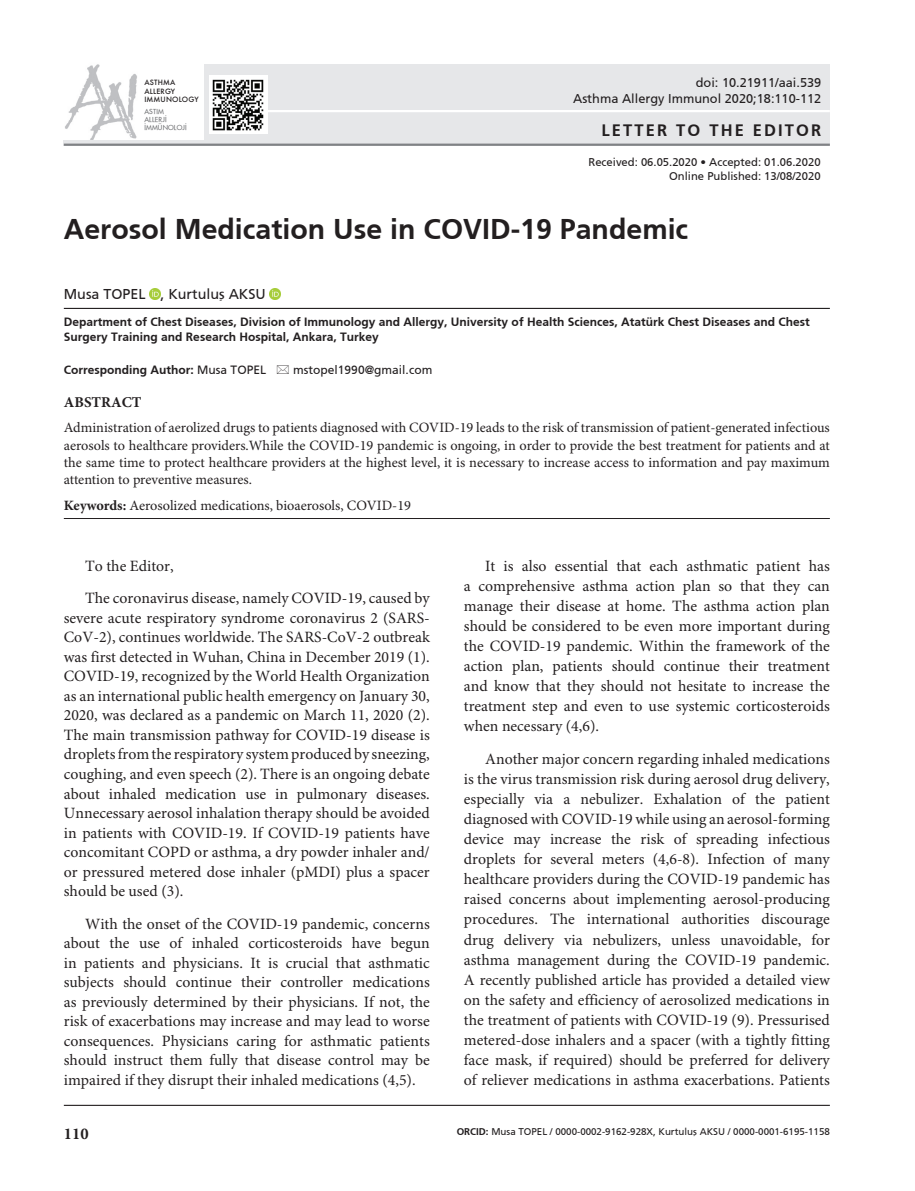
<style>
.page{position:relative;width:915px;height:1191px;background:#fff}
.page>*{position:absolute;margin:0;border:0;box-sizing:border-box;transform-origin:0 0}
.t1{font:700 28.5px "Frutiger";color:#231f20}
.t2{font:700 16.5px "Frutiger";letter-spacing:.13em;color:#231f20}
.t3{font:700 16.5px "Minion Pro";color:#231f20}
.t4{font:15.75px/20.1px "Minion Pro";color:#231f20;text-align:justify}
.t5{font:700 15px "Minion Pro";color:#231f20}
.t6{font:14.25px/17.2px "Minion Pro";color:#231f20;text-align:justify}
.t7{font:14.25px "Frutiger Roman";color:#231f20}
.t8{font:12.75px/16.5px "Frutiger Roman";color:#231f20;text-align:right}
.t9{font:700 12px/14.4px "Frutiger";color:#231f20}
.t10{font:12px "Frutiger Roman";color:#231f20}
.t11{font:11.25px/13.5px "Frutiger Roman";color:#231f20;text-align:right}
.t12{font:9.75px "Frutiger Roman";color:#231f20}
.t13{font:500 7.05px/8.6px "Futura";letter-spacing:.025em;color:#231f20}
.t14{font:6.75px/8.1px "Futura";letter-spacing:.025em;color:#6c6d70}
.s1{font-family:"Frutiger Roman";font-weight:400}
.s2{font-weight:700}
.s3{font-family:"Frutiger";font-weight:700}
</style>
<div class="page">
<div style="left:64px;top:64px;width:765px;height:81px;background:#e6e7e9"></div>
<hr style="left:64px;top:144px;width:765px;height:2px;background:#808285">
<hr style="left:243px;top:110px;width:586px;height:2px;background:#fff">
<img style="left:64px;top:64px;width:139px;height:76px">
<hr style="left:64px;top:1104px;width:765px;height:2px;background:#231f20">
<div style="left:209px;top:76px;width:58px;height:58px;background:#fff"></div>
<img style="left:212px;top:79px;width:52px;height:52px">
<hr style="left:64px;top:518px;width:765px;height:1px;background:#231f20">
<hr style="left:64px;top:308px;width:765px;height:1px;background:#231f20">
<svg style="left:149px;top:288px;width:11px;height:11px"></svg>
<svg style="left:270px;top:288px;width:11px;height:11px"></svg>
<p class="t13" style="left:144px;top:78px;width:56px">ASTHMA<br>ALLERGY<br>IMMUNOLOGY</p>
<p class="t14" style="left:144px;top:107px;width:44px">ASTIM<br>ALLERJİ<br>İMMÜNOLOJİ</p>
<p class="t8" style="left:573px;top:74px;width:250px">doi: 10.21911/aai.539<br>Asthma Allergy Immunol 2020;18:110-112</p>
<p class="t2" style="left:601px;top:120px;width:221px">LETTER TO THE EDITOR</p>
<p class="t11" style="left:588px;top:155px;width:233px">Received: 06.05.2020 • Accepted: 01.06.2020<br>Online Published: 13/08/2020</p>
<h1 class="t1" style="left:64px;top:212px;width:625px">Aerosol Medication Use in COVID-19 Pandemic</h1>
<p class="t7" style="left:64px;top:286px;width:203px">Musa TOPEL , Kurtuluş AKSU</p>
<p class="t9" style="left:64px;top:315px;width:747px">Department of Chest Diseases, Division of Immunology and Allergy, University of Health Sciences, Atatürk Chest Diseases and Chest<br>Surgery Training and Research Hospital, Ankara, Turkey</p>
<p class="t9" style="left:64px;top:362px;width:204px">Corresponding Author: <span class="s1">Musa TOPEL</span></p>
<p class="t10" style="left:293px;top:363px;width:140px">mstopel1990@gmail.com</p>
<p class="t5" style="left:64px;top:391px;width:79px">ABSTRACT</p>
<p class="t6" style="left:64px;top:420px;width:767px">Administration of aerolized drugs to patients diagnosed with COVID-19 leads to the risk of transmission of patient-generated infectious aerosols to healthcare providers.While the COVID-19 pandemic is ongoing, in order to provide the best treatment for patients and at the same time to protect healthcare providers at the highest level, it is necessary to increase access to information and pay maximum attention to preventive measures.</p>
<p class="t6" style="left:64px;top:497px;width:348px"><span class="s2">Keywords:</span> Aerosolized medications, bioaerosols, COVID-19</p>
<p class="t4" style="left:85px;top:550px;width:346px;line-height:32.2px">To the Editor,<br>The coronavirus disease, namely COVID-19, caused by</p>
<p class="t4" style="left:64px;top:608px;width:367px;line-height:19.5px">severe acute respiratory syndrome coronavirus 2 (SARS-CoV-2), continues worldwide. The SARS-CoV-2 outbreak was first detected in Wuhan, China in December 2019 (1).<br>COVID-19, recognized by the World Health Organization as an international public health emergency on January 30, 2020, was declared as a pandemic on March 11, 2020 (2).<br>The main transmission pathway for COVID-19 disease is droplets from the respiratory system produced by sneezing, coughing, and even speech (2). There is an ongoing debate about inhaled medication use in pulmonary diseases.<br>Unnecessary aerosol inhalation therapy should be avoided in patients with COVID-19. If COVID-19 patients have concomitant COPD or asthma, a dry powder inhaler and/ or pressured metered dose inhaler (pMDI) plus a spacer should be used (3).</p>
<p class="t4" style="left:64px;top:914px;width:367px;line-height:19.5px;text-indent:21px">With the onset of the COVID-19 pandemic, concerns about the use of inhaled corticosteroids have begun in patients and physicians. It is crucial that asthmatic subjects should continue their controller medications as previously determined by their physicians. If not, the risk of exacerbations may increase and may lead to worse consequences. Physicians caring for asthmatic patients should instruct them fully that disease control may be impaired if they disrupt their inhaled medications (4,5).</p>
<p class="t3" style="left:64px;top:1121px;width:26px">110</p>
<p class="t4" style="left:463px;top:556px;width:367px;text-indent:21px">It is also essential that each asthmatic patient has a comprehensive asthma action plan so that they can manage their disease at home. The asthma action plan should be considered to be even more important during the COVID-19 pandemic. Within the framework of the action plan, patients should continue their treatment and know that they should not hesitate to increase the treatment step and even to use systemic corticosteroids when necessary (4,6).</p>
<p class="t4" style="left:463px;top:749px;width:367px;text-indent:21px">Another major concern regarding inhaled medications is the virus transmission risk during aerosol drug delivery, especially via a nebulizer. Exhalation of the patient diagnosed with COVID-19 while using an aerosol-forming device may increase the risk of spreading infectious droplets for several meters (4,6-8). Infection of many healthcare providers during the COVID-19 pandemic has raised concerns about implementing aerosol-producing procedures. The international authorities discourage drug delivery via nebulizers, unless unavoidable, for asthma management during the COVID-19 pandemic.<br>A recently published article has provided a detailed view on the safety and efficiency of aerosolized medications in the treatment of patients with COVID-19 (9). Pressurised metered-dose inhalers and a spacer (with a tightly fitting face mask, if required) should be preferred for delivery of reliever medications in asthma exacerbations. Patients</p>
<p class="t12" style="left:456px;top:1126px;width:374px"><span class="s3">ORCID:</span> Musa TOPEL / 0000-0002-9162-928X, Kurtuluş AKSU / 0000-0001-6195-1158</p>
</div>
